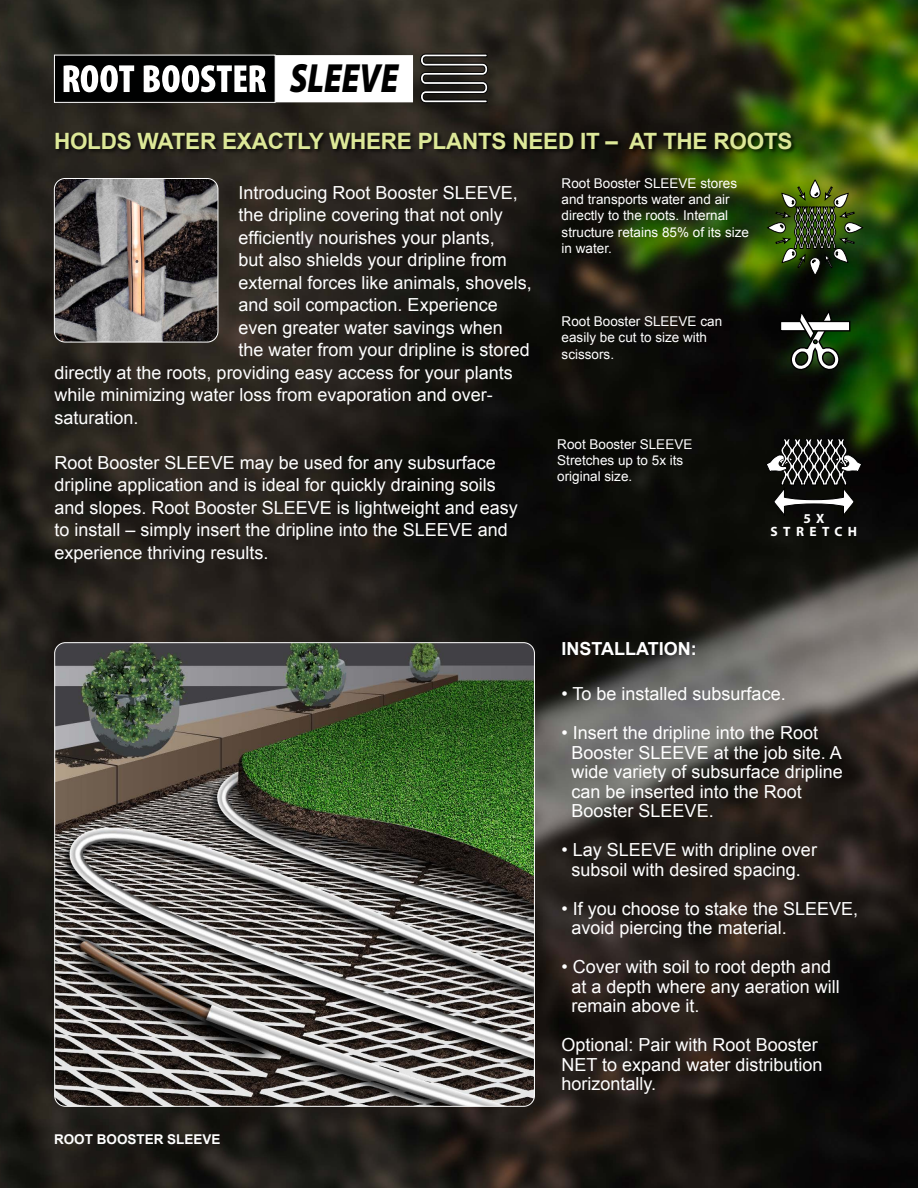
<style>
.page{position:relative;width:918px;height:1188px;background:#fff}
.page>*{position:absolute;margin:0;border:0;box-sizing:border-box;transform-origin:0 0}
.t1{font:italic 900 40.95px "Myriad Pro";color:#000;scale:.8 1}
.t2{font:700 22.5px "Arial";letter-spacing:-.01em;color:#dde898}
.t3{font:18px/19.5px "Arial";color:#fff}
.t4{font:700 18px "Arial";color:#fff}
.t5{font:13.5px/16.2px "Arial";color:#fff}
.t6{font:700 13.5px "Arial";color:#fff}
.t7{font:700 13.5px/13.5px "Myriad Pro";letter-spacing:.4em;color:#fff;text-align:center}
</style>
<div class="page">
<img style="left:0;top:0;width:918px;height:1188px">
<img style="left:55px;top:643px;width:479px;height:463px">
<div style="left:54px;top:55px;width:222px;height:48px;background:#000101;border:1px solid #fff"></div>
<svg style="left:64px;top:65px;width:70px;height:27px"></svg>
<svg style="left:144px;top:65px;width:122px;height:27px"></svg>
<div style="left:275px;top:55px;width:138px;height:47px;background:#fff;border:2px solid #fff"></div>
<div style="left:418px;top:51px;width:81px;height:64px;background:#000;opacity:.75"></div>
<svg style="left:420px;top:54px;width:68px;height:49px;background:#4b4946"></svg>
<div style="left:55px;top:132px;width:742px;height:23px;background:#000;opacity:.75"></div>
<img style="left:54px;top:178px;width:164px;height:164px">
<div style="left:54px;top:178px;width:164px;height:164px;border:1px solid #fff;border-radius:11px"></div>
<svg style="left:767px;top:180px;width:96px;height:96px;background:#465e23"></svg>
<div style="left:780px;top:321px;width:70px;height:10px;background:#fff"></div>
<div style="left:780px;top:321px;width:70px;height:11px;border:1px solid #000"></div>
<svg style="left:790px;top:309px;width:50px;height:63px"></svg>
<svg style="left:765px;top:439px;width:98px;height:76px;background:#40413e"></svg>
<h1 class="t1" style="left:290px;top:51px;width:137px">SLEEVE</h1>
<p class="t2" style="left:54px;top:126px;width:740px">HOLDS WATER EXACTLY WHERE PLANTS NEED IT – AT THE ROOTS</p>
<p class="t3" style="left:239px;top:183px;width:281px">Introducing Root Booster SLEEVE,</p>
<p class="t3" style="left:239px;top:205px;width:266px">the dripline covering that not only</p>
<p class="t3" style="left:239px;top:228px;width:258px">efficiently nourishes your plants,</p>
<p class="t3" style="left:239px;top:250px;width:270px">but also shields your dripline from</p>
<p class="t3" style="left:239px;top:273px;width:295px">external forces like animals, shovels,</p>
<p class="t3" style="left:239px;top:295px;width:261px">and soil compaction. Experience</p>
<p class="t3" style="left:239px;top:318px;width:266px">even greater water savings when</p>
<p class="t3" style="left:239px;top:340px;width:293px">the water from your dripline is stored</p>
<p class="t3" style="left:55px;top:363px;width:460px">directly at the roots, providing easy access for your plants</p>
<p class="t3" style="left:55px;top:385px;width:440px">while minimizing water loss from evaporation and over-</p>
<p class="t3" style="left:55px;top:408px;width:86px">saturation.</p>
<p class="t3" style="left:55px;top:451px;width:465px;line-height:22.5px">Root Booster SLEEVE may be used for any subsurface dripline application and is ideal for quickly draining soils and slopes. Root Booster SLEEVE is lightweight and easy to install – simply insert the dripline into the SLEEVE and experience thriving results.</p>
<p class="t5" style="left:562px;top:175px;width:189px">Root Booster SLEEVE stores and transports water and air directly to the roots. Internal structure retains 85% of its size in water.</p>
<p class="t5" style="left:562px;top:314px;width:162px">Root Booster SLEEVE can easily be cut to size with scissors.</p>
<p class="t5" style="left:557px;top:436px;width:137px">Root Booster SLEEVE<br>Stretches up to 5x its original size.</p>
<p class="t7" style="left:771px;top:511px;width:88px">5 X<br>STRETCH</p>
<p class="t4" style="left:562px;top:637px;width:137px">INSTALLATION:</p>
<p class="t6" style="left:54px;top:1130px;width:168px">ROOT BOOSTER SLEEVE</p>
<p class="t3" style="left:562px;top:684px;width:226px">• To be installed subsurface.</p>
<p class="t3" style="left:572px;top:723px;width:273px;text-indent:-10px">• Insert the dripline into the Root<br>Booster SLEEVE at the job site. A wide variety of subsurface dripline can be inserted into the Root<br>Booster SLEEVE.</p>
<p class="t3" style="left:562px;top:840px;width:257px;text-align:center">• Lay SLEEVE with dripline over subsoil with desired spacing.</p>
<p class="t3" style="left:572px;top:899px;width:288px;text-indent:-10px">• If you choose to stake the SLEEVE, avoid piercing the material.</p>
<p class="t3" style="left:572px;top:957px;width:270px;text-indent:-10px">• Cover with soil to root depth and at a depth where any aeration will remain above it.</p>
<p class="t3" style="left:562px;top:1035px;width:262px">Optional: Pair with Root Booster<br>NET to expand water distribution horizontally.</p>
</div>
